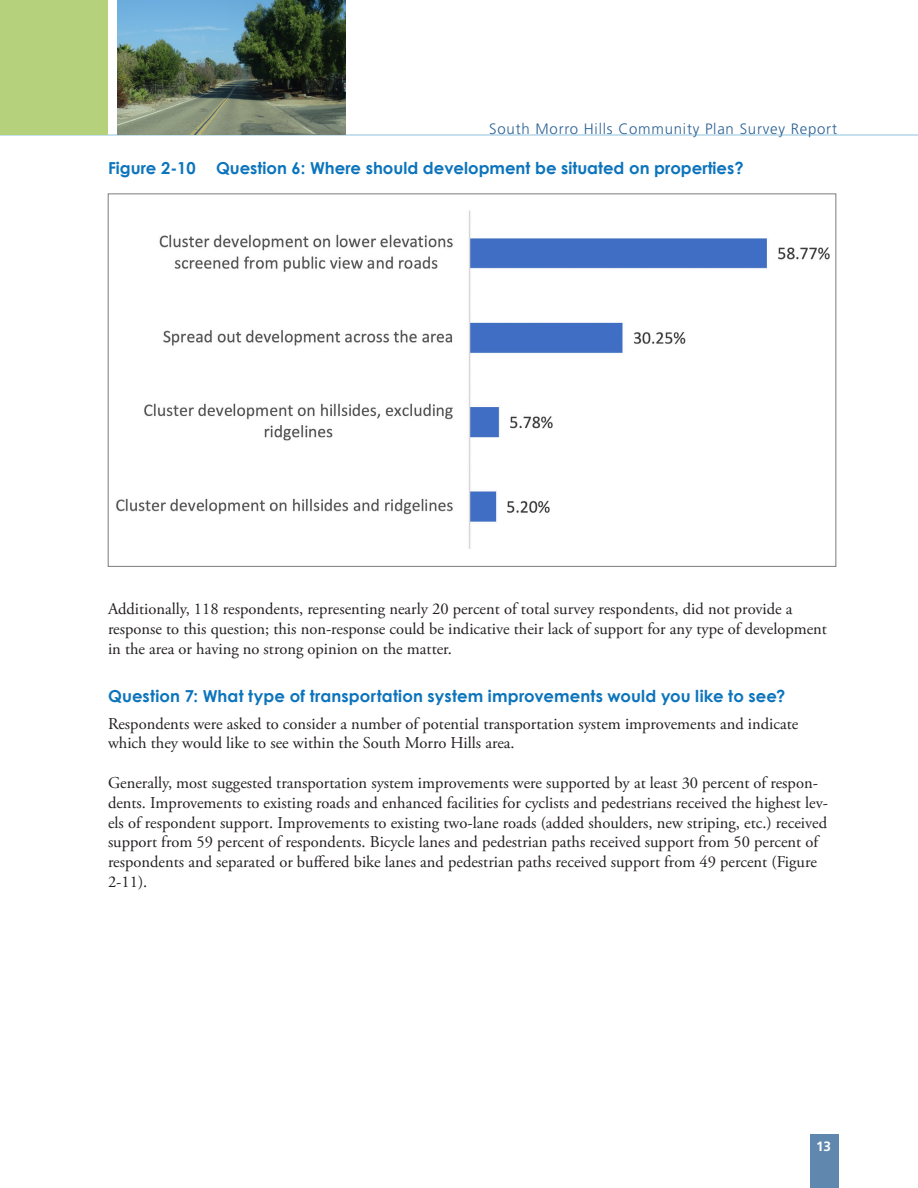
<style>
.page{position:relative;width:918px;height:1188px;background:#fff}
.page>*{position:absolute;margin:0;border:0;box-sizing:border-box;transform-origin:0 0}
.Body{font:16.5px/19.8px "Adobe Garamond Pro";color:#231f20}
._3_Head{font:700 16.5px "Century Gothic";color:#0c74bc}
.t1{font:300 15px "Frutiger LT Std";letter-spacing:.05em;color:#2b6194}
.t2{font:700 13.5px "Frutiger LT Std";color:#fff}
</style>
<div class="page">
<div style="left:810px;top:1134px;width:28px;height:54px;background:#6088ae"></div>
<hr style="left:0;top:135px;width:918px;height:1px;background:#8ec5dc">
<div style="left:0;top:0;width:108px;height:135px;background:#b5d17c"></div>
<img style="left:116px;top:210px;width:714px;height:339px">
<img style="left:117px;top:0;width:229px;height:135px">
<p class="t1" style="left:489px;top:120px;width:349px">South Morro Hills Community Plan Survey Report</p>
<p class="_3_Head" style="left:108px;top:156px;width:637px">Figure 2-10 Question 6: Where should development be situated on properties?</p>
<p class="Body" style="left:108px;top:600px;width:721px">Additionally, 118 respondents, representing nearly 20 percent of total survey respondents, did not provide a response to this question; this non-response could be indicative their lack of support for any type of development in the area or having no strong opinion on the matter.</p>
<p class="_3_Head" style="left:108px;top:683px;width:679px">Question 7: What type of transportation system improvements would you like to see?</p>
<p class="Body" style="left:108px;top:714px;width:692px">Respondents were asked to consider a number of potential transportation system improvements and indicate which they would like to see within the South Morro Hills area.</p>
<p class="Body" style="left:108px;top:773px;width:722px">Generally, most suggested transportation system improvements were supported by at least 30 percent of respon&shy;dents. Improvements to existing roads and enhanced facilities for cyclists and pedestrians received the highest lev&shy;els of respondent support. Improvements to existing two-lane roads (added shoulders, new striping, etc.) received support from 59 percent of respondents. Bicycle lanes and pedestrian paths received support from 50 percent of respondents and separated or buffered bike lanes and pedestrian paths received support from 49 percent (Figure 2-11).</p>
<p class="t2" style="left:816px;top:1138px;width:17px">13</p>
</div>
